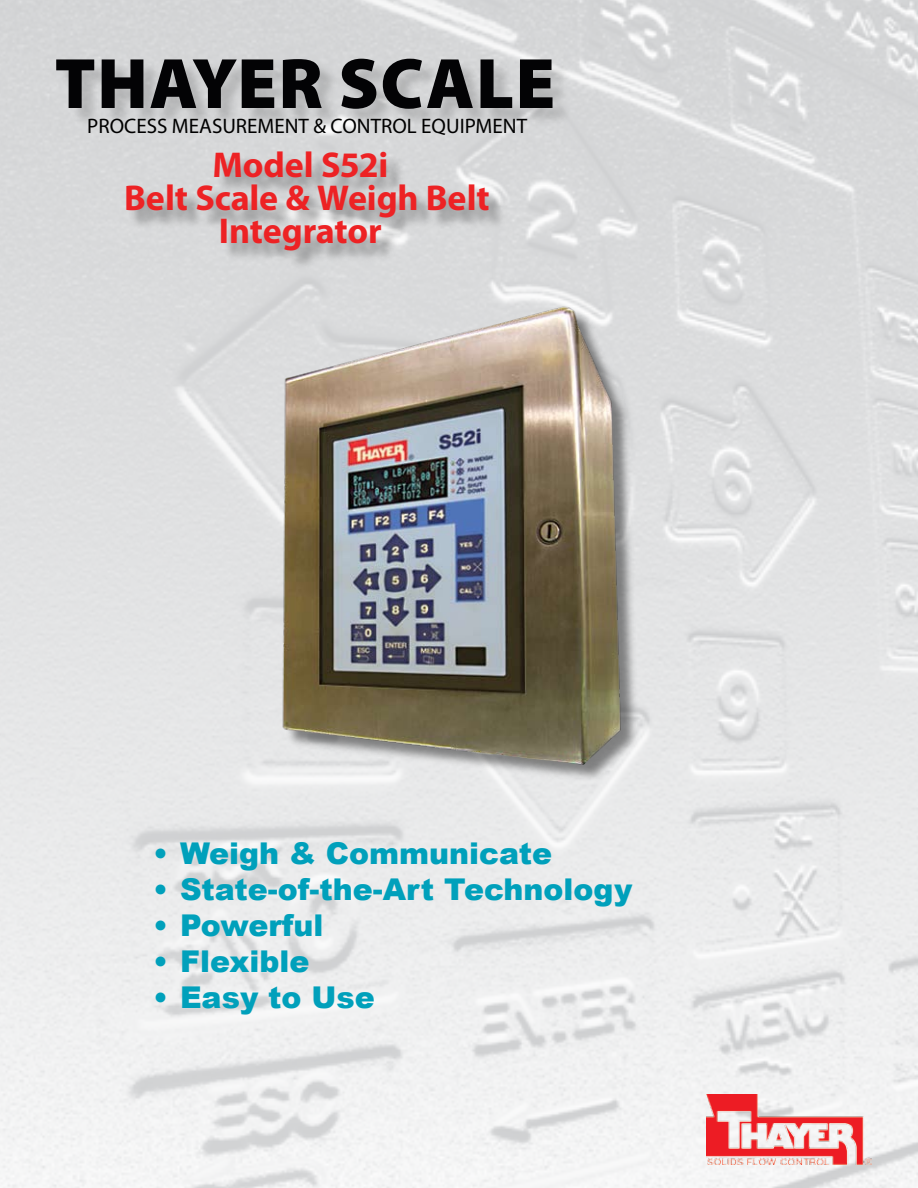
<style>
.page{position:relative;width:918px;height:1188px;background:#fff}
.page>*{position:absolute;margin:0;border:0;box-sizing:border-box;transform-origin:0 0}
.t1{font:900 72px "Myriad Pro";letter-spacing:.02em;color:#030305}
.t2{font:700 36px/33px "Myriad Pro";letter-spacing:-.005em;color:#ed2224;text-align:center}
.t3{font:900 30px "Arial";color:#00a0bb}
.t4{font:21px "Myriad Pro";color:#000}
</style>
<div class="page">
<div style="left:57px;top:60px;width:515px;height:69px;background:#000;opacity:.16"></div>
<div style="left:127px;top:153px;width:381px;height:118px;background:#000;opacity:.35"></div>
<img style="left:706px;top:1094px;width:166px;height:71px">
<img style="left:253px;top:276px;width:404px;height:506px">
<h1 class="t1" style="left:55px;top:36px;width:502px">THAYER SCALE</h1>
<p class="t4" style="left:87px;top:113px;width:441px">PROCESS MEASUREMENT &amp; CONTROL EQUIPMENT</p>
<p class="t2" style="left:124px;top:147px;width:367px">Model S52i<br>Belt Scale &amp; Weigh Belt<br>Integrator</p>
<p class="t3" style="left:153px;top:832px;width:401px">• Weigh &amp; Communicate</p>
<p class="t3" style="left:153px;top:868px;width:481px">• State-of-the-Art Technology</p>
<p class="t3" style="left:153px;top:904px;width:172px">• Powerful</p>
<p class="t3" style="left:153px;top:940px;width:158px">• Flexible</p>
<p class="t3" style="left:153px;top:976px;width:223px">• Easy to Use</p>
</div>
